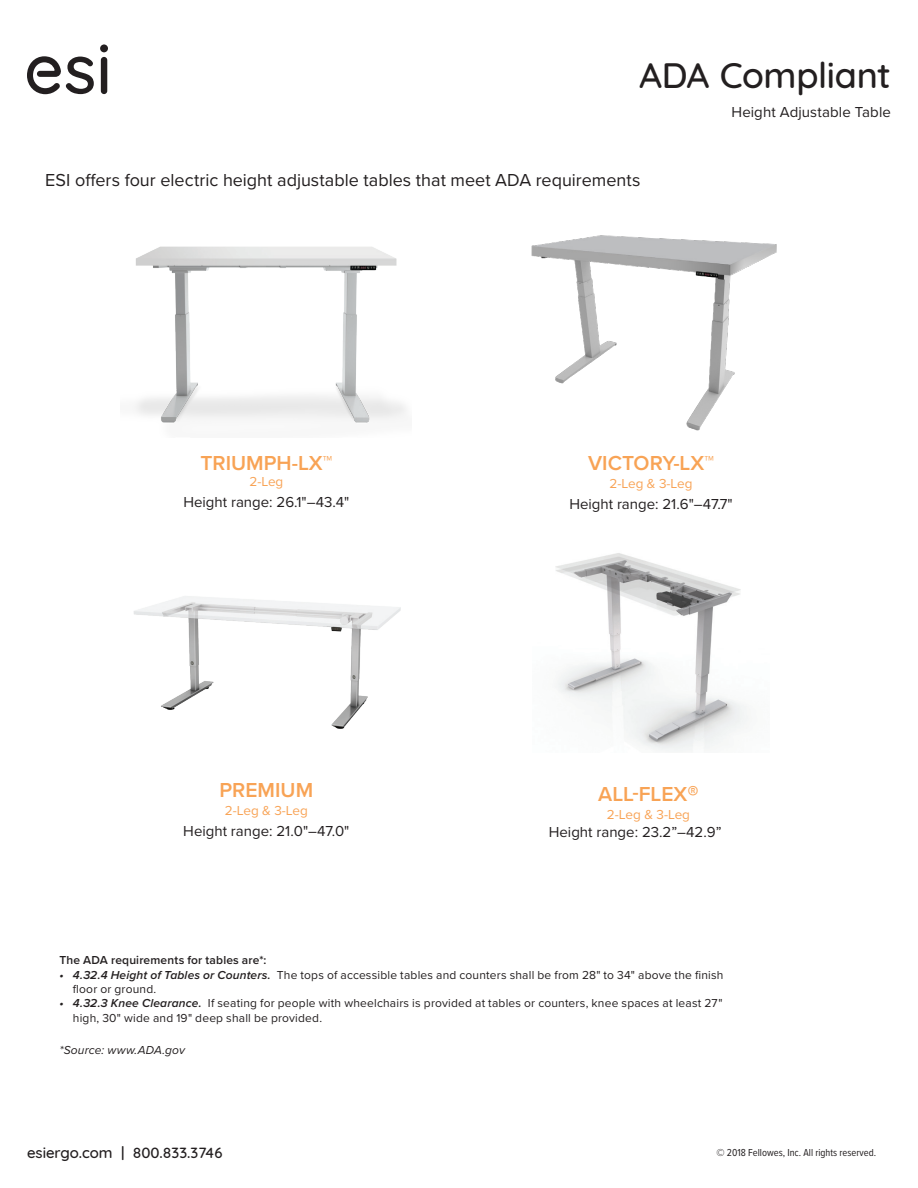
<style>
.page{position:relative;width:918px;height:1188px;background:#fff}
.page>*{position:absolute;margin:0;border:0;box-sizing:border-box;transform-origin:0 0}
.Headline_1{font:500 36px "Quicksand";letter-spacing:-.01em;color:#231f20}
.t1{font:600 21px "Proxima Nova";color:#f8a355}
.t2{font:18px "Proxima Nova";color:#231f20}
.t3{font:15px "Proxima Nova";color:#231f20}
.t4{font:500 15px "Quicksand";color:#231f20}
.t5{font:13.5px "Proxima Nova";letter-spacing:-.01em;color:#f8a355}
.t6{font:12px/14.4px "Proxima Nova";letter-spacing:.015em;color:#231f20}
.t7{font:600 12px "Proxima Nova";letter-spacing:.015em;color:#231f20}
.t8{font:italic 12px "Proxima Nova";letter-spacing:.015em;color:#231f20}
.t9{font:10.5px "Proxima Nova Cond";color:#231f20}
.s1{font-weight:400}
.s2{font-family:"Quicksand";font-weight:400}
.s3{font-weight:600;font-style:italic}
</style>
<div class="page">
<img style="left:135px;top:246px;width:271px;height:177px">
<img style="left:531px;top:235px;width:246px;height:196px">
<img style="left:555px;top:553px;width:194px;height:199px">
<img style="left:134px;top:596px;width:267px;height:133px">
<div style="left:101px;top:57px;width:6px;height:37px;background:#231f20;border-radius:3px"></div>
<div style="left:100px;top:44px;width:8px;height:8px;background:#231f20;border-radius:50%"></div>
<svg style="left:27px;top:56px;width:67px;height:38px"></svg>
<p class="Headline_1" style="left:639px;top:46px;width:253px">ADA Compliant</p>
<p class="t2" style="left:45px;top:167px;width:597px">ESI offers four electric height adjustable tables that meet ADA requirements</p>
<p class="t3" style="left:731px;top:101px;width:161px">Height Adjustable Table</p>
<p class="t1" style="left:200px;top:447px;width:133px">TRIUMPH-LX<span class="s1">™</span></p>
<p class="t5" style="left:249px;top:471px;width:35px">2-Leg</p>
<p class="t3" style="left:183px;top:491px;width:167px">Height range: 26.1"–43.4"</p>
<p class="t1" style="left:220px;top:774px;width:95px">PREMIUM</p>
<p class="t5" style="left:225px;top:800px;width:85px">2-Leg &amp; 3-Leg</p>
<p class="t3" style="left:183px;top:820px;width:168px">Height range: 21.0"–47.0"</p>
<p class="t1" style="left:588px;top:447px;width:127px">VICTORY-LX<span class="s1">™</span></p>
<p class="t5" style="left:609px;top:473px;width:85px">2-Leg &amp; 3-Leg</p>
<p class="t3" style="left:569px;top:493px;width:165px">Height range: 21.6"–47.7"</p>
<p class="t1" style="left:598px;top:779px;width:102px">ALL-FLEX<span class="s2">®</span></p>
<p class="t5" style="left:607px;top:805px;width:85px">2-Leg &amp; 3-Leg</p>
<p class="t3" style="left:549px;top:821px;width:174px">Height range: 23.2”–42.9”</p>
<p class="t7" style="left:59px;top:951px;width:209px">The ADA requirements for tables are*:</p>
<p class="t6" style="left:73px;top:967px;width:652px;text-indent:-14px"><span class="s3">• 4.32.4 Height of Tables or Counters.</span> The tops of accessible tables and counters shall be from 28" to 34" above the finish floor or ground.</p>
<p class="t6" style="left:73px;top:996px;width:651px;text-indent:-14px"><span class="s3">• 4.32.3 Knee Clearance.</span> If seating for people with wheelchairs is provided at tables or counters, knee spaces at least 27" high, 30" wide and 19" deep shall be provided.</p>
<p class="t8" style="left:59px;top:1041px;width:127px">*Source: www.ADA.gov</p>
<p class="t4" style="left:27px;top:1141px;width:197px">esiergo.com | 800.833.3746</p>
<p class="t9" style="left:717px;top:1145px;width:161px">© 2018 Fellowes, Inc. All rights reserved.</p>
</div>
